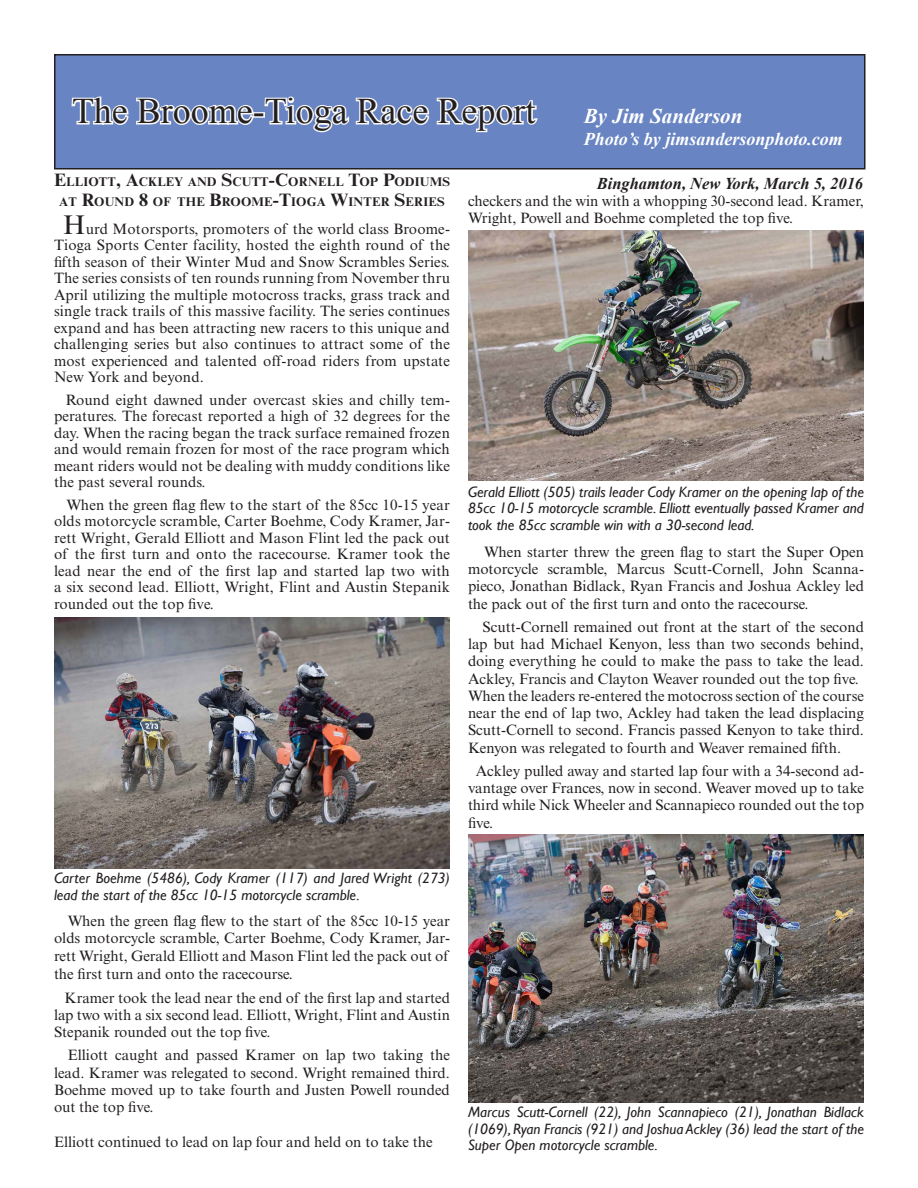
<style>
.page{position:relative;width:918px;height:1188px;background:#fff}
.page>*{position:absolute;margin:0;border:0;box-sizing:border-box;transform-origin:0 0}
.t1{font:36px "Times New Roman";color:#231f20}
.t2{font:italic 700 21px "Times New Roman";color:#fff}
.t3{font:italic 700 18px "Times New Roman";color:#fff}
.t4{font:italic 700 16.5px "Times New Roman";color:#231f20}
.t5{font:15px/16.5px "Times New Roman MT Std";color:#231f20;text-align:justify}
.t6{font:italic 15px/16.5px "Gill Sans";color:#231f20;text-align:justify}
.t7{font:700 12.6px/19.5px "Times New Roman MT Std";letter-spacing:.015em;color:#231f20}
.s1{font-size:18px}
.s2{font-size:27px}
</style>
<div class="page">
<div style="left:55px;top:55px;width:810px;height:114px;background:#6884c3"></div>
<div style="left:54px;top:54px;width:812px;height:115px;border:2px solid #231f20"></div>
<svg style="left:71px;top:96px;width:183px;height:29px"></svg>
<div style="left:253px;top:112px;width:12px;height:6px;border:3px solid #f7f7f8"></div>
<svg style="left:263px;top:96px;width:275px;height:37px"></svg>
<img style="left:54px;top:618px;width:396px;height:250px">
<img style="left:468px;top:230px;width:396px;height:251px">
<img style="left:468px;top:834px;width:396px;height:268px">
<p class="t1" style="left:72px;top:86px;width:465px">The Broome-Tioga Race Report</p>
<p class="t2" style="left:584px;top:101px;width:160px">By Jim Sanderson</p>
<p class="t3" style="left:584px;top:126px;width:261px">Photo’s by jimsandersonphoto.com</p>
<p class="t4" style="left:597px;top:172px;width:268px">Binghamton, New York, March 5, 2016</p>
<p class="t7" style="left:59px;top:172px;width:391px;text-indent:-5px"><span class="s1">E</span>LLIOTT<span class="s1">, A</span>CKLEY AND <span class="s1">S</span>CUTT<span class="s1">-C</span>ORNELL <span class="s1">T</span>OP <span class="s1">P</span>ODIUMS<br>AT <span class="s1">R</span>OUND <span class="s1">8</span> OF THE <span class="s1">B</span>ROOME<span class="s1">-T</span>IOGA <span class="s1">W</span>INTER <span class="s1">S</span>ERIES</p>
<p class="t5" style="left:468px;top:192px;width:397px;line-height:17.2px">checkers and the win with a whopping 30-second lead. Kramer,<br>Wright, Powell and Boehme completed the top five.</p>
<p class="t5" style="left:54px;top:221px;width:398px;text-indent:9px"><span class="s2">H</span>urd Motorsports, promoters of the world class Broome-Tioga Sports Center facility, hosted the eighth round of the fifth season of their Winter Mud and Snow Scrambles Series.<br>The series consists of ten rounds running from November thru April utilizing the multiple motocross tracks, grass track and single track trails of this massive facility. The series continues expand and has been attracting new racers to this unique and challenging series but also continues to attract some of the most experienced and talented off-road riders from upstate New York and beyond.</p>
<p class="t5" style="left:54px;top:392px;width:398px;text-indent:12px">Round eight dawned under overcast skies and chilly tem&shy;peratures. The forecast reported a high of 32 degrees for the day. When the racing began the track surface remained frozen and would remain frozen for most of the race program which meant riders would not be dealing with muddy conditions like the past several rounds.</p>
<p class="t5" style="left:54px;top:497px;width:398px;text-indent:12px">When the green flag flew to the start of the 85cc 10-15 year olds motorcycle scramble, Carter Boehme, Cody Kramer, Jar&shy;rett Wright, Gerald Elliott and Mason Flint led the pack out of the first turn and onto the racecourse. Kramer took the lead near the end of the first lap and started lap two with a six second lead. Elliott, Wright, Flint and Austin Stepanik rounded out the top five.</p>
<p class="t6" style="left:468px;top:484px;width:397px">Gerald Elliott (505) trails leader Cody Kramer on the opening lap of the 85cc 10-15 motorcycle scramble. Elliott eventually passed Kramer and took the 85cc scramble win with a 30-second lead.</p>
<p class="t5" style="left:468px;top:543px;width:398px;line-height:17.2px;text-indent:16px">When starter threw the green flag to start the Super Open motorcycle scramble, Marcus Scutt-Cornell, John Scanna&shy;pieco, Jonathan Bidlack, Ryan Francis and Joshua Ackley led the pack out of the first turn and onto the racecourse.</p>
<p class="t5" style="left:468px;top:618px;width:398px;line-height:17.2px;text-indent:15px">Scutt-Cornell remained out front at the start of the second lap but had Michael Kenyon, less than two seconds behind, doing everything he could to make the pass to take the lead.<br>Ackley, Francis and Clayton Weaver rounded out the top five.</p>
<p class="t5" style="left:468px;top:687px;width:398px;line-height:17.2px">When the leaders re-entered the motocross section of the course near the end of lap two, Ackley had taken the lead displacing Scutt-Cornell to second. Francis passed Kenyon to take third.<br>Kenyon was relegated to fourth and Weaver remained fifth.</p>
<p class="t5" style="left:468px;top:762px;width:398px;line-height:17.2px;text-indent:8px">Ackley pulled away and started lap four with a 34-second ad&shy;vantage over Frances, now in second. Weaver moved up to take third while Nick Wheeler and Scannapieco rounded out the top five.</p>
<p class="t6" style="left:54px;top:870px;width:398px">Carter Boehme (5486), Cody Kramer (117) and Jared Wright (273) lead the start of the 85cc 10-15 motorcycle scramble.</p>
<p class="t5" style="left:54px;top:912px;width:398px;line-height:17.5px;text-indent:14px">When the green flag flew to the start of the 85cc 10-15 year olds motorcycle scramble, Carter Boehme, Cody Kramer, Jar&shy;rett Wright, Gerald Elliott and Mason Flint led the pack out of the first turn and onto the racecourse.</p>
<p class="t5" style="left:54px;top:989px;width:397px;line-height:17.2px;text-indent:10px">Kramer took the lead near the end of the first lap and started lap two with a six second lead. Elliott, Wright, Flint and Austin Stepanik rounded out the top five.</p>
<p class="t5" style="left:54px;top:1047px;width:398px;line-height:17.2px;text-indent:14px">Elliott caught and passed Kramer on lap two taking the lead. Kramer was relegated to second. Wright remained third.<br>Boehme moved up to take fourth and Justen Powell rounded out the top five.</p>
<p class="t5" style="left:54px;top:1133px;width:380px">Elliott continued to lead on lap four and held on to take the</p>
<p class="t6" style="left:468px;top:1104px;width:397px">Marcus Scutt-Cornell (22), John Scannapieco (21), Jonathan Bidlack (1069), Ryan Francis (921) and Joshua Ackley (36) lead the start of the Super Open motorcycle scramble.</p>
</div>
